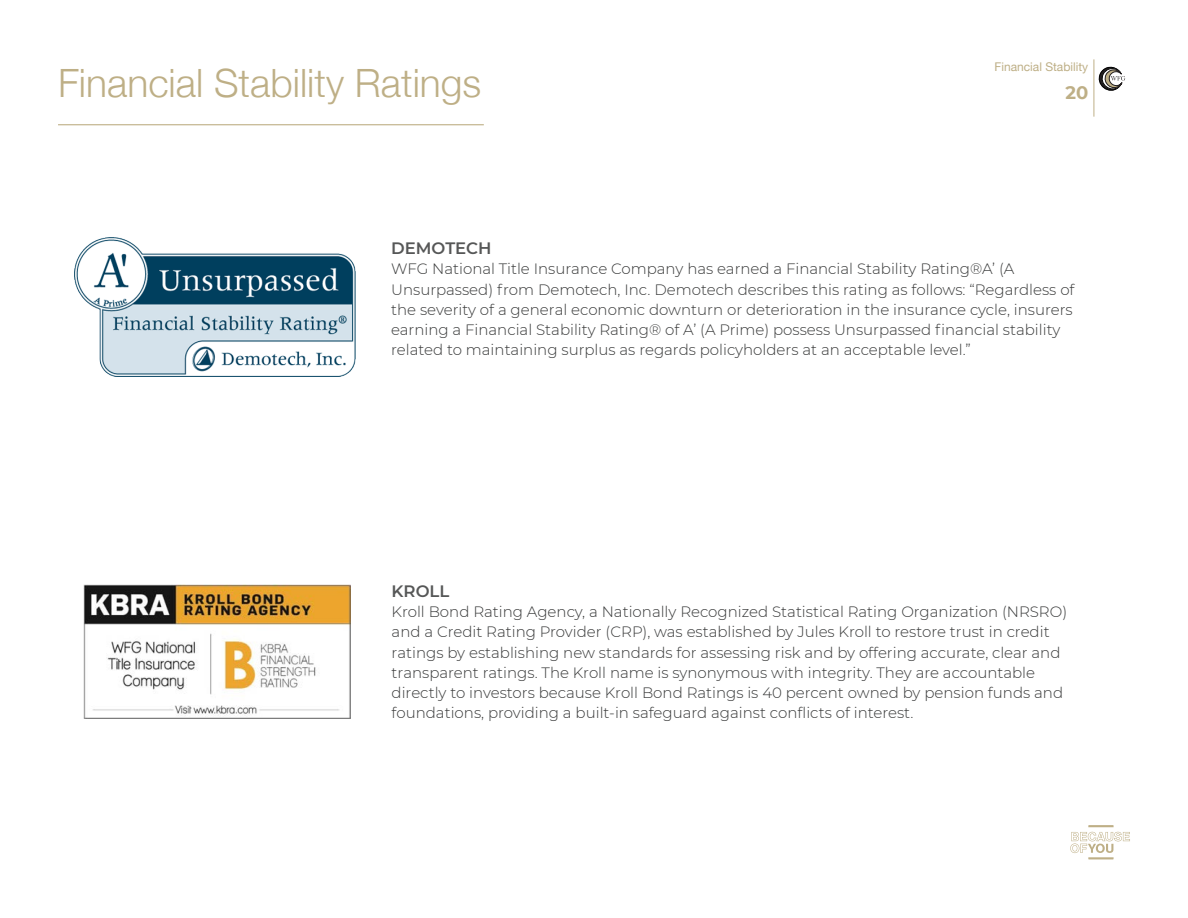
<style>
.page{position:relative;width:1188px;height:918px;background:#fff}
.page>*{position:absolute;margin:0;border:0;box-sizing:border-box;transform-origin:0 0}
.t1{font:300 39px "Helvetica Neue";color:#beaf86}
.t2{font:700 18px "Montserrat";color:#beaf86}
.t3{font:600 16.5px "Montserrat";color:#565757}
.t4{font:300 15px/20.2px "Montserrat";color:#373838}
.t5{font:12px "Helvetica Neue";color:#beaf86}
</style>
<div class="page">
<svg style="left:1098px;top:66px;width:28px;height:25px"></svg>
<hr style="left:1094px;top:59px;width:1px;height:58px;background:#beaf86">
<svg style="left:1070px;top:825px;width:60px;height:34px"></svg>
<img style="left:75px;top:237px;width:281px;height:140px">
<img style="left:83px;top:584px;width:267px;height:135px">
<hr style="left:58px;top:124px;width:426px;height:1px;background:#beaf86">
<p class="t1" style="left:58px;top:52px;width:425px">Financial Stability Ratings</p>
<p class="t5" style="left:994px;top:58px;width:95px">Financial Stability</p>
<p class="t2" style="left:1065px;top:80px;width:24px">20</p>
<p class="t3" style="left:391px;top:237px;width:102px">DEMOTECH</p>
<p class="t4" style="left:391px;top:258px;width:685px">WFG National Title Insurance Company has earned a Financial Stability Rating®A’ (A Unsurpassed) from Demotech, Inc. Demotech describes this rating as follows: “Regardless of the severity of a general economic downturn or deterioration in the insurance cycle, insurers earning a Financial Stability Rating® of A’ (A Prime) possess Unsurpassed financial stability related to maintaining surplus as regards policyholders at an acceptable level.”</p>
<p class="t3" style="left:392px;top:579px;width:59px">KROLL</p>
<p class="t4" style="left:392px;top:601px;width:677px">Kroll Bond Rating Agency, a Nationally Recognized Statistical Rating Organization (NRSRO) and a Credit Rating Provider (CRP), was established by Jules Kroll to restore trust in credit ratings by establishing new standards for assessing risk and by offering accurate, clear and transparent ratings. The Kroll name is synonymous with integrity. They are accountable directly to investors because Kroll Bond Ratings is 40 percent owned by pension funds and foundations, providing a built-in safeguard against conflicts of interest.</p>
</div>
